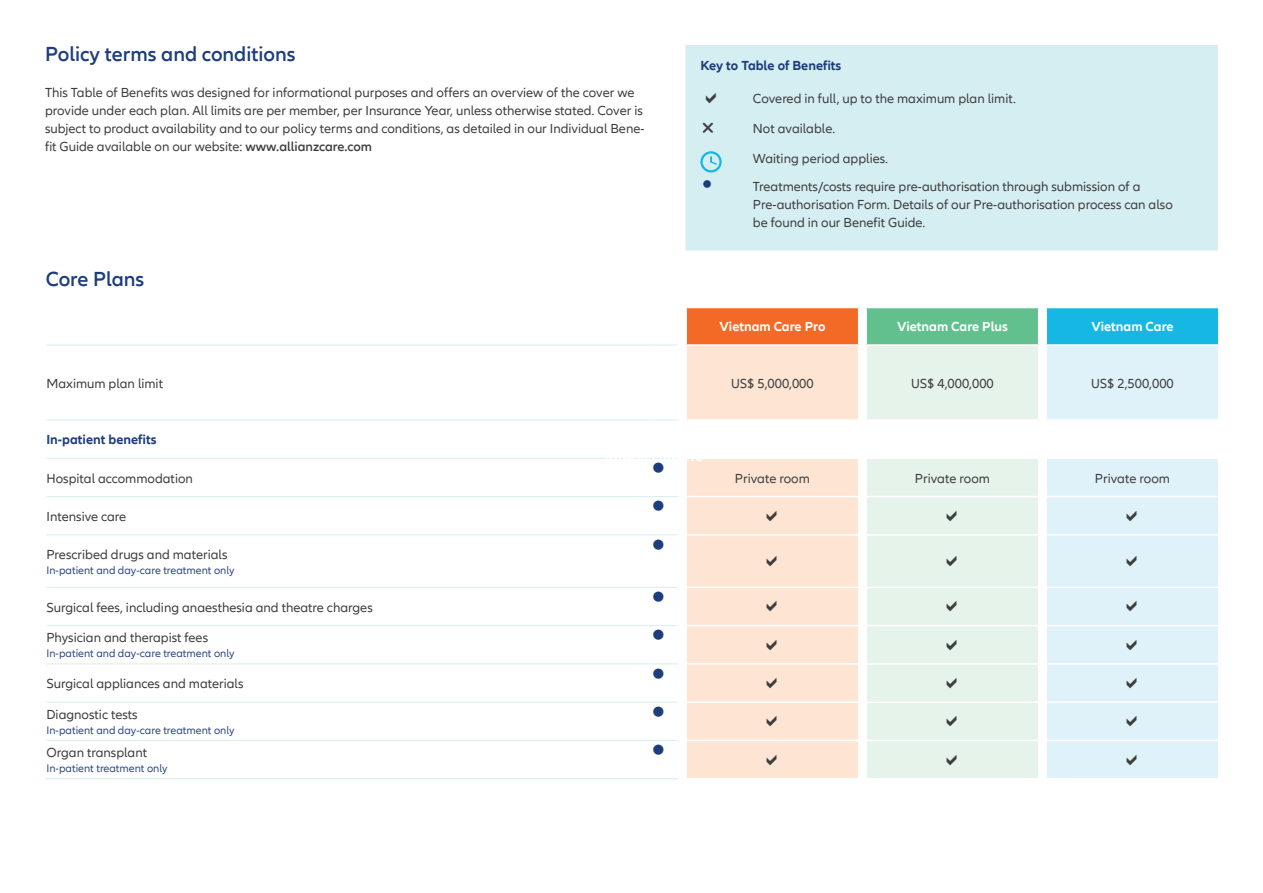
<style>
.page{position:relative;width:1263px;height:893px;background:#fff}
.page>*{position:absolute;margin:0;border:0;box-sizing:border-box;transform-origin:0 0}
.t1{font:600 21px "Allianz Neo";color:#1d3d7b}
.t2{font:13.5px/18px "Allianz Neo";color:#3e3e3f}
.t3{font:700 13.5px "Allianz Neo";color:#fff}
.t4{font:700 13.5px "Allianz Neo";color:#1d3d7b}
.t5{font:11.25px "Allianz Neo";color:#2f4983}
.s1{font-weight:600}
</style>
<div class="page">
<svg style="left:47px;top:344px;width:601px;height:358px"></svg>
<div style="left:686px;top:308px;width:173px;height:37px;background:#f36a27"></div>
<div style="left:866px;top:308px;width:173px;height:37px;background:#61c08d"></div>
<div style="left:1046px;top:308px;width:173px;height:37px;background:#16b8e3"></div>
<svg style="left:687px;top:346px;width:171px;height:432px;background:#fee7d7"></svg>
<svg style="left:867px;top:346px;width:171px;height:432px;background:#e8f4eb"></svg>
<svg style="left:1047px;top:346px;width:171px;height:432px;background:#e2f3f9"></svg>
<hr style="left:685px;top:308px;width:2px;height:36px;background:#fff">
<hr style="left:858px;top:308px;width:1px;height:36px;background:#fff">
<hr style="left:865px;top:308px;width:2px;height:36px;background:#fff">
<hr style="left:1038px;top:308px;width:1px;height:36px;background:#fff">
<hr style="left:1045px;top:308px;width:2px;height:36px;background:#fff">
<hr style="left:1218px;top:308px;width:1px;height:36px;background:#fff">
<hr style="left:686px;top:344px;width:173px;height:2px;background:#fff">
<hr style="left:866px;top:344px;width:173px;height:2px;background:#fff">
<hr style="left:1046px;top:344px;width:173px;height:2px;background:#fff">
<hr style="left:686px;top:419px;width:173px;height:2px;background:#fff">
<hr style="left:866px;top:419px;width:173px;height:2px;background:#fff">
<hr style="left:1046px;top:419px;width:173px;height:2px;background:#fff">
<hr style="left:686px;top:458px;width:173px;height:1px;background:#fff">
<hr style="left:866px;top:458px;width:173px;height:1px;background:#fff">
<hr style="left:1046px;top:458px;width:173px;height:1px;background:#fff">
<hr style="left:686px;top:496px;width:173px;height:1px;background:#fff">
<hr style="left:866px;top:496px;width:173px;height:1px;background:#fff">
<hr style="left:1046px;top:496px;width:173px;height:1px;background:#fff">
<hr style="left:686px;top:534px;width:173px;height:2px;background:#fff">
<hr style="left:866px;top:534px;width:173px;height:2px;background:#fff">
<hr style="left:1046px;top:534px;width:173px;height:2px;background:#fff">
<hr style="left:686px;top:587px;width:173px;height:1px;background:#fff">
<hr style="left:866px;top:587px;width:173px;height:1px;background:#fff">
<hr style="left:1046px;top:587px;width:173px;height:1px;background:#fff">
<hr style="left:686px;top:625px;width:173px;height:1px;background:#fff">
<hr style="left:866px;top:625px;width:173px;height:1px;background:#fff">
<hr style="left:1046px;top:625px;width:173px;height:1px;background:#fff">
<hr style="left:686px;top:663px;width:173px;height:2px;background:#fff">
<hr style="left:866px;top:663px;width:173px;height:2px;background:#fff">
<hr style="left:1046px;top:663px;width:173px;height:2px;background:#fff">
<hr style="left:686px;top:701px;width:173px;height:2px;background:#fff">
<hr style="left:866px;top:701px;width:173px;height:2px;background:#fff">
<hr style="left:1046px;top:701px;width:173px;height:2px;background:#fff">
<hr style="left:686px;top:740px;width:173px;height:1px;background:#fff">
<hr style="left:866px;top:740px;width:173px;height:1px;background:#fff">
<hr style="left:1046px;top:740px;width:173px;height:1px;background:#fff">
<hr style="left:46px;top:345px;width:603px;height:1px;background:#d5eef1">
<svg style="left:649px;top:344px;width:29px;height:2px"></svg>
<hr style="left:46px;top:420px;width:603px;height:1px;background:#d5eef1">
<svg style="left:649px;top:419px;width:29px;height:2px"></svg>
<hr style="left:46px;top:458px;width:603px;height:1px;background:#d5eef1">
<hr style="left:46px;top:496px;width:603px;height:1px;background:#d5eef1">
<hr style="left:46px;top:534px;width:603px;height:1px;background:#d5eef1">
<hr style="left:46px;top:587px;width:603px;height:1px;background:#d5eef1">
<hr style="left:46px;top:625px;width:603px;height:1px;background:#d5eef1">
<hr style="left:46px;top:663px;width:603px;height:1px;background:#d5eef1">
<hr style="left:46px;top:702px;width:603px;height:1px;background:#d5eef1">
<hr style="left:46px;top:740px;width:603px;height:1px;background:#d5eef1">
<hr style="left:45px;top:778px;width:604px;height:1px;background:#d5eef1">
<svg style="left:649px;top:778px;width:29px;height:1px"></svg>
<div style="left:685px;top:45px;width:533px;height:205px;background:#d5eef1"></div>
<svg style="left:700px;top:151px;width:22px;height:22px"></svg>
<svg style="left:649px;top:458px;width:29px;height:1px"></svg>
<svg style="left:649px;top:496px;width:29px;height:1px"></svg>
<svg style="left:767px;top:510px;width:10px;height:11px"></svg>
<svg style="left:947px;top:510px;width:10px;height:11px"></svg>
<svg style="left:1127px;top:510px;width:10px;height:11px"></svg>
<svg style="left:649px;top:534px;width:29px;height:2px"></svg>
<svg style="left:767px;top:556px;width:10px;height:10px"></svg>
<svg style="left:947px;top:556px;width:10px;height:10px"></svg>
<svg style="left:1127px;top:556px;width:10px;height:10px"></svg>
<svg style="left:649px;top:587px;width:29px;height:1px"></svg>
<svg style="left:767px;top:601px;width:10px;height:11px"></svg>
<svg style="left:947px;top:601px;width:10px;height:11px"></svg>
<svg style="left:1127px;top:601px;width:10px;height:11px"></svg>
<svg style="left:649px;top:625px;width:29px;height:1px"></svg>
<svg style="left:767px;top:639px;width:10px;height:11px"></svg>
<svg style="left:947px;top:639px;width:10px;height:11px"></svg>
<svg style="left:1127px;top:639px;width:10px;height:11px"></svg>
<svg style="left:649px;top:663px;width:29px;height:2px"></svg>
<svg style="left:767px;top:678px;width:10px;height:10px"></svg>
<svg style="left:947px;top:678px;width:10px;height:10px"></svg>
<svg style="left:1127px;top:678px;width:10px;height:10px"></svg>
<svg style="left:649px;top:701px;width:29px;height:2px"></svg>
<svg style="left:767px;top:716px;width:10px;height:11px"></svg>
<svg style="left:947px;top:716px;width:10px;height:11px"></svg>
<svg style="left:1127px;top:716px;width:10px;height:11px"></svg>
<svg style="left:649px;top:740px;width:29px;height:1px"></svg>
<svg style="left:767px;top:754px;width:10px;height:11px"></svg>
<svg style="left:947px;top:754px;width:10px;height:11px"></svg>
<svg style="left:1127px;top:754px;width:10px;height:11px"></svg>
<svg style="left:706px;top:92px;width:10px;height:11px"></svg>
<svg style="left:703px;top:123px;width:10px;height:10px"></svg>
<svg style="left:703px;top:180px;width:8px;height:8px"></svg>
<h1 class="t1" style="left:45px;top:42px;width:252px">Policy terms and conditions</h1>
<p class="t2" style="left:45px;top:84px;width:601px">This Table of Benefits was designed for informational purposes and offers an overview of the cover we provide under each plan. All limits are per member, per Insurance Year, unless otherwise stated. Cover is subject to product availability and to our policy terms and conditions, as detailed in our Individual Bene&shy;fit Guide available on our website: <span class="s1">www.allianzcare.com</span></p>
<h1 class="t1" style="left:46px;top:267px;width:100px">Core Plans</h1>
<p class="t4" style="left:700px;top:58px;width:142px">Key to Table of Benefits</p>
<p class="t2" style="left:753px;top:90px;width:265px">Covered in full, up to the maximum plan limit.</p>
<p class="t2" style="left:753px;top:120px;width:84px">Not available.</p>
<p class="t2" style="left:753px;top:144px;width:389px;line-height:28.5px">Waiting period applies.<br>Treatments/costs require pre-authorisation through submission of a</p>
<p class="t2" style="left:753px;top:196px;width:421px">Pre-authorisation Form. Details of our Pre-authorisation process can also be found in our Benefit Guide.</p>
<p class="t3" style="left:719px;top:319px;width:107px">Vietnam Care Pro</p>
<p class="t3" style="left:897px;top:319px;width:112px">Vietnam Care Plus</p>
<p class="t3" style="left:1091px;top:319px;width:84px">Vietnam Care</p>
<p class="t2" style="left:46px;top:375px;width:118px">Maximum plan limit</p>
<p class="t2" style="left:731px;top:375px;width:84px">US$ 5,000,000</p>
<p class="t2" style="left:911px;top:375px;width:84px">US$ 4,000,000</p>
<p class="t2" style="left:1091px;top:375px;width:84px">US$ 2,500,000</p>
<p class="t4" style="left:46px;top:432px;width:111px">In-patient benefits</p>
<p class="t2" style="left:46px;top:469px;width:148px">Hospital accommodation</p>
<p class="t2" style="left:735px;top:469px;width:76px">Private room</p>
<p class="t2" style="left:915px;top:469px;width:76px">Private room</p>
<p class="t2" style="left:1095px;top:469px;width:76px">Private room</p>
<p class="t2" style="left:46px;top:508px;width:81px">Intensive care</p>
<p class="t2" style="left:46px;top:546px;width:183px">Prescribed drugs and materials</p>
<p class="t5" style="left:46px;top:564px;width:189px">In-patient and day-care treatment only</p>
<p class="t2" style="left:46px;top:598px;width:328px">Surgical fees, including anaesthesia and theatre charges</p>
<p class="t2" style="left:46px;top:629px;width:163px">Physician and therapist fees</p>
<p class="t5" style="left:46px;top:647px;width:189px">In-patient and day-care treatment only</p>
<p class="t2" style="left:46px;top:675px;width:199px">Surgical appliances and materials</p>
<p class="t2" style="left:46px;top:706px;width:93px">Diagnostic tests</p>
<p class="t5" style="left:46px;top:724px;width:189px">In-patient and day-care treatment only</p>
<p class="t2" style="left:46px;top:744px;width:102px">Organ transplant</p>
<p class="t5" style="left:46px;top:762px;width:122px">In-patient treatment only</p>
<p class="t3" style="left:605px;top:448px;width:99px">Kuwait Care Pro</p>
</div>
